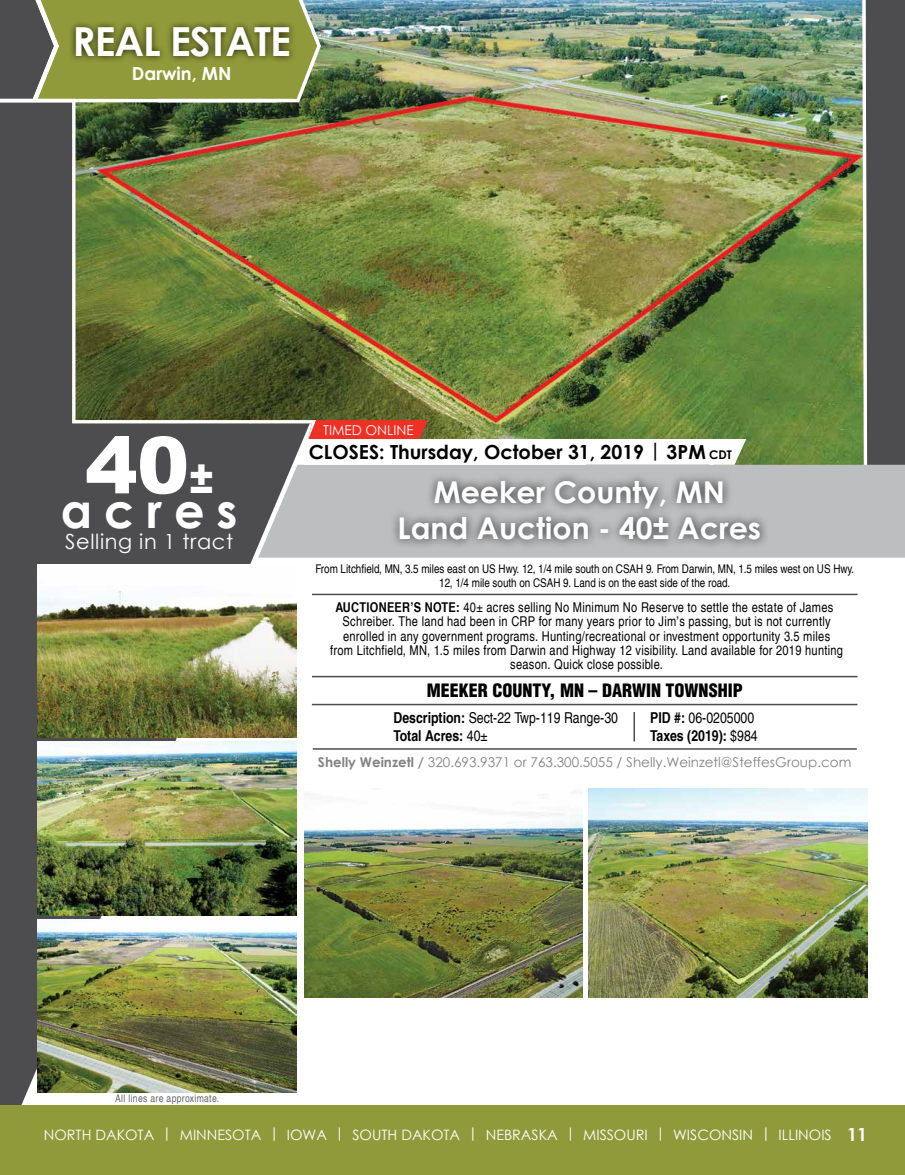
<style>
.page{position:relative;width:905px;height:1175px;background:#fff}
.page>*{position:absolute;margin:0;border:0;box-sizing:border-box;transform-origin:0 0}
.t1{font:900 78.75px "Arial";color:#fff}
.t2{font:700 47.7px "Century Gothic";letter-spacing:.25em;color:#fff}
.t3{font:700 40.05px "Century Gothic";letter-spacing:-.025em;color:#fff}
.t4{font:700 30px/36px "Century Gothic";color:#fff;text-align:center}
.t5{font:20.85px "Century Gothic";letter-spacing:.03em;color:#fff}
.t6{font:700 19.5px "Century Gothic";color:#000}
.t7{font:900 condensed 18px "Helvetica LT Pro";color:#000}
.t8{font:700 18px "Century Gothic";color:#fff}
.t9{font:condensed 15px/18px "Helvetica LT Pro";color:#000}
.t10{font:700 condensed 15px/18px "Helvetica LT Pro";color:#000}
.t11{font:14.4px "Century Gothic";color:#fff}
.t12{font:condensed 13.5px/14.2px "Helvetica LT Pro";letter-spacing:.02em;color:#000;text-align:center}
.t13{font:13.5px "Century Gothic";color:#808285}
.t14{font:13.5px "Century Gothic";color:#fff}
.t15{font:condensed 12px/13.5px "Helvetica LT Pro";color:#000;text-align:center}
.t16{font:condensed 10.5px "Helvetica LT Pro";letter-spacing:.03em;color:#636466}
.s1{font-size:39.75px}
.s2{font-size:12px}
.s3{font-weight:700}
.s4{font-weight:400}
.s5{font-weight:700;font-size:18px}
</style>
<div class="page">
<div style="left:586px;top:0;width:318px;height:465px;background:#4d4d4f"></div>
<svg style="left:0;top:102px;width:341px;height:1003px;fill:#4d4d4f"></svg>
<img style="left:70px;top:0;width:798px;height:476px">
<div style="left:258px;top:465px;width:646px;height:92px;background:#bcbec0"></div>
<div style="left:390px;top:471px;width:379px;height:78px;background:#000;opacity:.75"></div>
<svg style="left:0;top:0;width:321px;height:102px;background:#828945"></svg>
<img style="left:38px;top:564px;width:259px;height:173px">
<img style="left:38px;top:742px;width:259px;height:173px">
<img style="left:38px;top:919px;width:259px;height:173px">
<hr style="left:312px;top:593px;width:545px;height:2px;background:#4d4d4f">
<hr style="left:312px;top:676px;width:545px;height:1px;background:#4d4d4f">
<hr style="left:312px;top:703px;width:545px;height:2px;background:#4d4d4f">
<hr style="left:313px;top:748px;width:543px;height:1px;background:#4d4d4f">
<hr style="left:633px;top:712px;width:2px;height:29px;background:#4d4d4f">
<img style="left:588px;top:788px;width:279px;height:209px">
<img style="left:304px;top:788px;width:279px;height:209px">
<div style="left:0;top:1105px;width:904px;height:69px;background:#919a3a"></div>
<svg style="left:304px;top:420px;width:442px;height:45px"></svg>
<h3 class="t3" style="left:72px;top:11px;width:220px">REAL ESTATE</h3>
<h3 class="t8" style="left:132px;top:60px;width:101px">Darwin, MN</h3>
<h1 class="t1" style="left:85px;top:408px;width:131px">40<span class="s1">±</span></h1>
<h2 class="t2" style="left:61px;top:474px;width:178px">acres</h2>
<h3 class="t5" style="left:65px;top:527px;width:169px">Selling in 1 tract</h3>
<p class="t14" style="left:323px;top:420px;width:92px">TIMED ONLINE</p>
<h3 class="t6" style="left:309px;top:437px;width:425px">CLOSES: Thursday, October 31, 2019 | 3PM <span class="s2">CDT</span></h3>
<h3 class="t4" style="left:397px;top:472px;width:365px">Meeker County, MN<br>Land Auction - 40± Acres</h3>
<p class="t15" style="left:315px;top:562px;width:540px">From Litchfield, MN, 3.5 miles east on US Hwy. 12, 1/4 mile south on CSAH 9. From Darwin, MN, 1.5 miles west on US Hwy.<br>12, 1/4 mile south on CSAH 9. Land is on the east side of the road.</p>
<p class="t12" style="left:330px;top:600px;width:514px"><span class="s3">AUCTIONEER’S NOTE:</span> 40± acres selling No Minimum No Reserve to settle the estate of James Schreiber. The land had been in CRP for many years prior to Jim’s passing, but is not currently enrolled in any government programs. Hunting/recreational or investment opportunity 3.5 miles from Litchfield, MN, 1.5 miles from Darwin and Highway 12 visibility. Land available for 2019 hunting season. Quick close possible.</p>
<h3 class="t7" style="left:427px;top:679px;width:317px">MEEKER COUNTY, MN – DARWIN TOWNSHIP</h3>
<p class="t9" style="left:393px;top:709px;width:226px"><span class="s3">Description:</span> Sect-22 Twp-119 Range-30<br><span class="s3">Total Acres:</span> 40±</p>
<p class="t10" style="left:650px;top:709px;width:109px">PID #: <span class="s4">06-0205000<br></span>Taxes (2019): <span class="s4">$984</span></p>
<p class="t13" style="left:318px;top:752px;width:535px"><span class="s3">Shelly Weinzetl /</span> 320.693.9371 or 763.300.5055 / Shelly.Weinzetl@SteffesGroup.com</p>
<p class="t16" style="left:115px;top:1091px;width:106px">All lines are approximate.</p>
<p class="t11" style="left:44px;top:1124px;width:824px">NORTH DAKOTA | MINNESOTA | IOWA | SOUTH DAKOTA | NEBRASKA | MISSOURI | WISCONSIN | ILLINOIS <span class="s5">11</span></p>
</div>
